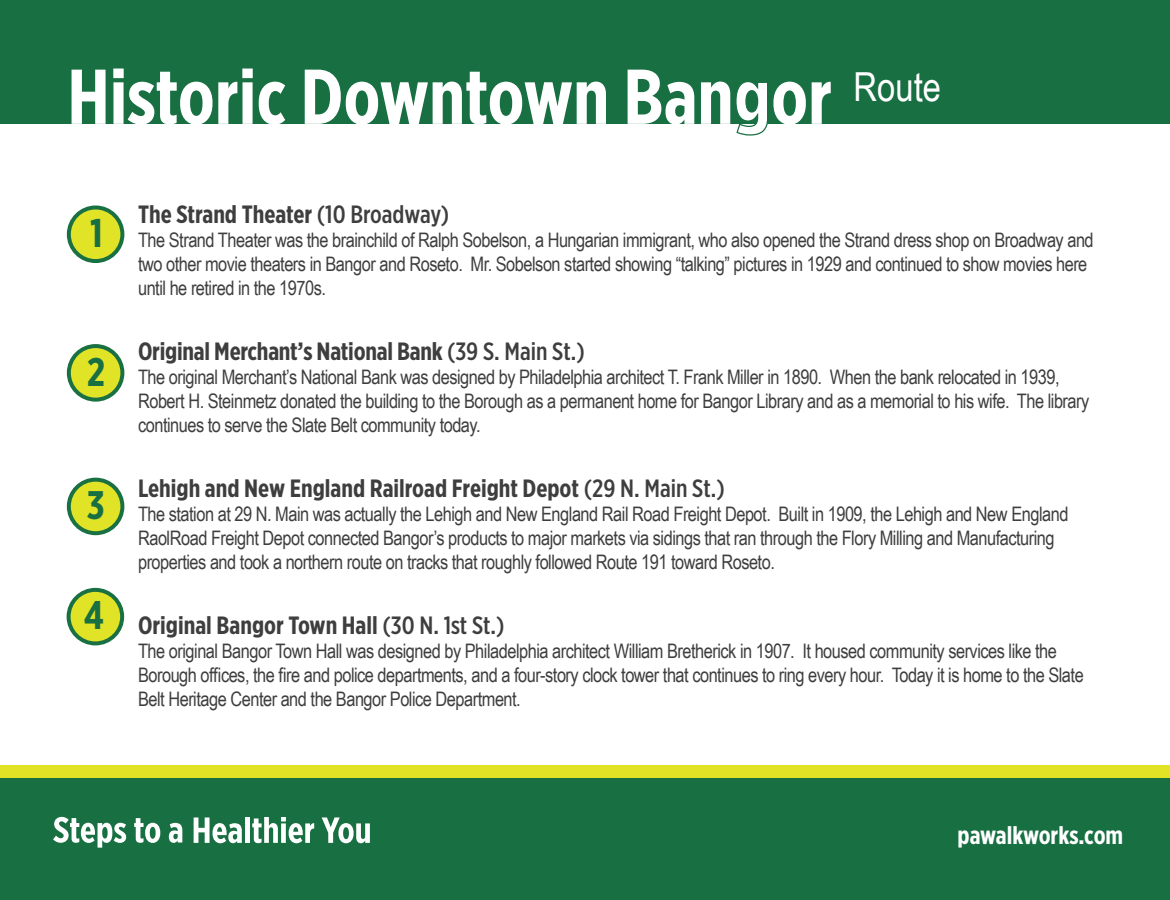
<style>
.page{position:relative;width:1170px;height:900px;background:#fff}
.page>*{position:absolute;margin:0;border:0;box-sizing:border-box;transform-origin:0 0}
.t1{font:700 77.5px "Gotham X Narrow";color:#fff}
.t2{font:40px "Arial Narrow";color:#fff}
.t3{font:700 39.75px "Gotham X Narrow";color:#176f42}
.t4{font:700 25px "Gotham X Narrow";color:#3e3e3f}
.t5{font:700 25px "Gotham X Narrow";color:#fff}
.t6{font:20px/24px "Arial Narrow";letter-spacing:-.025em;color:#3e3e3f}
.s1{font-weight:500}
</style>
<div class="page">
<div style="left:0;top:765px;width:1170px;height:135px;background:#e2e324"></div>
<div style="left:0;top:778px;width:1170px;height:122px;background:#176f42"></div>
<svg style="left:53px;top:817px;width:73px;height:31px"></svg>
<svg style="left:134px;top:818px;width:26px;height:25px"></svg>
<svg style="left:169px;top:823px;width:13px;height:20px"></svg>
<svg style="left:194px;top:817px;width:48px;height:26px"></svg>
<div style="left:245px;top:817px;width:5px;height:26px;background:#fff"></div>
<svg style="left:252px;top:817px;width:62px;height:26px"></svg>
<svg style="left:322px;top:817px;width:48px;height:26px"></svg>
<div style="left:0;top:0;width:1170px;height:124px;background:#176f42"></div>
<div style="left:69px;top:207px;width:53px;height:54px;background:#e1e327;border-radius:50%"></div>
<div style="left:67px;top:205px;width:57px;height:58px;border:4px solid #187043;border-radius:50%"></div>
<div style="left:69px;top:346px;width:53px;height:54px;background:#e1e327;border-radius:50%"></div>
<div style="left:67px;top:344px;width:57px;height:58px;border:4px solid #187043;border-radius:50%"></div>
<div style="left:69px;top:480px;width:53px;height:53px;background:#e1e327;border-radius:50%"></div>
<div style="left:67px;top:478px;width:57px;height:57px;border:4px solid #187043;border-radius:50%"></div>
<div style="left:69px;top:590px;width:53px;height:53px;background:#e1e327;border-radius:50%"></div>
<div style="left:67px;top:588px;width:57px;height:57px;border:4px solid #187043;border-radius:50%"></div>
<svg style="left:736px;top:124px;width:32px;height:12px"></svg>
<h1 class="t1" style="left:67px;top:49px;width:766px">Historic Downtown Bangor</h1>
<h2 class="t2" style="left:854px;top:58px;width:89px">Route</h2>
<h3 class="t3" style="left:90px;top:209px;width:14px">1</h3>
<h3 class="t3" style="left:87px;top:347px;width:20px">2</h3>
<h3 class="t3" style="left:87px;top:481px;width:19px">3</h3>
<h3 class="t3" style="left:84px;top:591px;width:22px">4</h3>
<p class="t4" style="left:138px;top:199px;width:313px">The Strand Theater <span class="s1">(10 Broadway)</span></p>
<p class="t6" style="left:138px;top:227px;width:957px">The Strand Theater was the brainchild of Ralph Sobelson, a Hungarian immigrant, who also opened the Strand dress shop on Broadway and two other movie theaters in Bangor and Roseto. Mr. Sobelson started showing “talking” pictures in 1929 and continued to show movies here until he retired in the 1970s.</p>
<p class="t4" style="left:138px;top:336px;width:448px">Original Merchant’s National Bank <span class="s1">(39 S. Main St.)</span></p>
<p class="t6" style="left:138px;top:364px;width:953px">The original Merchant’s National Bank was designed by Philadelphia architect T. Frank Miller in 1890. When the bank relocated in 1939,<br>Robert H. Steinmetz donated the building to the Borough as a permanent home for Bangor Library and as a memorial to his wife. The library continues to serve the Slate Belt community today.</p>
<p class="t4" style="left:138px;top:473px;width:588px">Lehigh and New England Railroad Freight Depot <span class="s1">(29 N. Main St.)</span></p>
<p class="t6" style="left:138px;top:501px;width:932px">The station at 29 N. Main was actually the Lehigh and New England Rail Road Freight Depot. Built in 1909, the Lehigh and New England<br>RaolRoad Freight Depot connected Bangor’s products to major markets via sidings that ran through the Flory Milling and Manufacturing properties and took a northern route on tracks that roughly followed Route 191 toward Roseto.</p>
<p class="t4" style="left:138px;top:610px;width:368px">Original Bangor Town Hall <span class="s1">(30 N. 1st St.)</span></p>
<p class="t6" style="left:138px;top:638px;width:947px">The original Bangor Town Hall was designed by Philadelphia architect William Bretherick in 1907. It housed community services like the<br>Borough offices, the fire and police departments, and a four-story clock tower that continues to ring every hour. Today it is home to the Slate<br>Belt Heritage Center and the Bangor Police Department.</p>
<p class="t5" style="left:958px;top:820px;width:167px">pawalkworks.com</p>
</div>
